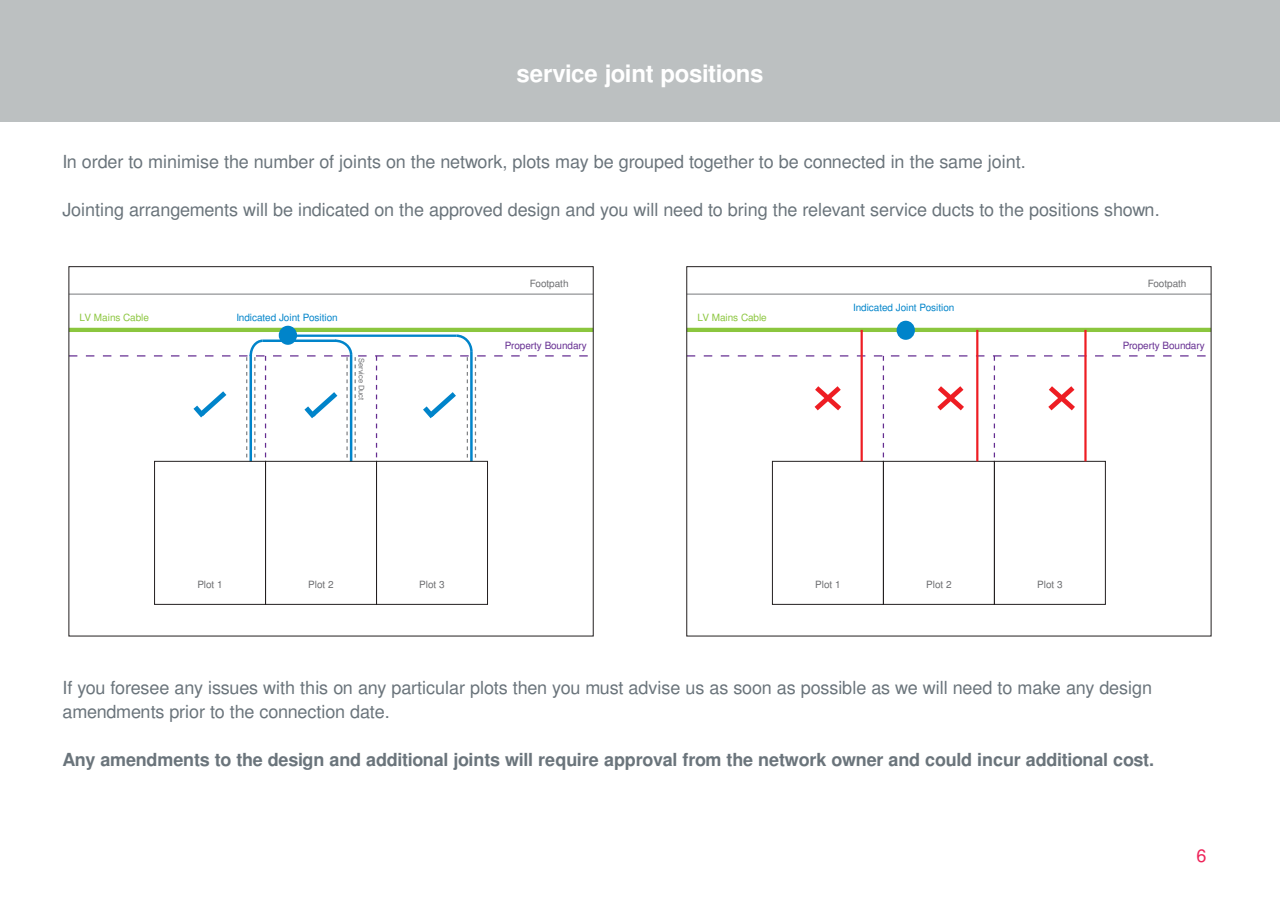
<style>
.page{position:relative;width:1280px;height:910px;background:#fff}
.page>*{position:absolute;margin:0;border:0;box-sizing:border-box;transform-origin:0 0}
.t1{font:700 24px "Free Sans";letter-spacing:-.02em;color:#fff}
.t2{font:18px "Free Sans";letter-spacing:-.005em;color:#6a747b}
.t3{font:700 18px "Free Sans";letter-spacing:-.015em;color:#6a747b}
.t4{font:18px "Free Sans";color:#ee2359}
.t5{font:10.05px "Free Sans";color:#6c6d70}
.t6{font:10.05px "Free Sans";color:#0084ca}
.t7{font:10.05px "Free Sans";letter-spacing:-.01em;color:#652d91}
.t8{font:10.05px "Free Sans";color:#8bc63e}
.t9{font:7.5px "Free Sans";color:#6c6d70}
</style>
<div class="page">
<div style="left:0;top:0;width:1280px;height:121px;background:#bcc0c1"></div>
<hr style="left:69px;top:294px;width:524px;height:1px;background:#808285">
<hr style="left:69px;top:328px;width:524px;height:4px;background:#8bc63e">
<div style="left:154px;top:461px;width:112px;height:144px;border:1px solid #231f20"></div>
<div style="left:376px;top:461px;width:112px;height:144px;border:1px solid #231f20"></div>
<div style="left:265px;top:461px;width:112px;height:144px;border:1px solid #231f20"></div>
<svg style="left:69px;top:333px;width:524px;height:128px"></svg>
<div style="left:279px;top:326px;width:18px;height:19px;background:#0084ca;border-radius:50%"></div>
<hr style="left:687px;top:294px;width:524px;height:1px;background:#808285">
<hr style="left:687px;top:328px;width:524px;height:4px;background:#8bc63e">
<div style="left:772px;top:461px;width:112px;height:144px;border:1px solid #231f20"></div>
<div style="left:994px;top:461px;width:112px;height:144px;border:1px solid #231f20"></div>
<div style="left:883px;top:461px;width:112px;height:144px;border:1px solid #231f20"></div>
<hr style="left:1084px;top:330px;width:2px;height:131px;background:#ee1d23">
<hr style="left:860px;top:330px;width:3px;height:131px;background:#ee1d23">
<hr style="left:976px;top:330px;width:2px;height:131px;background:#ee1d23">
<svg style="left:687px;top:355px;width:524px;height:106px"></svg>
<div style="left:897px;top:321px;width:18px;height:19px;background:#0084ca;border-radius:50%"></div>
<p class="t1" style="left:516px;top:56px;width:249px">service joint positions</p>
<p class="t2" style="left:63px;top:149px;width:965px">In order to minimise the number of joints on the network, plots may be grouped together to be connected in the same joint.</p>
<p class="t2" style="left:63px;top:197px;width:1099px">Jointing arrangements will be indicated on the approved design and you will need to bring the relevant service ducts to the positions shown.</p>
<p class="t8" style="left:80px;top:310px;width:71px">LV Mains Cable</p>
<p class="t6" style="left:236px;top:310px;width:103px">Indicated Joint Position</p>
<p class="t9" style="left:367px;top:358px;width:44px;rotate:90deg">Service Duct</p>
<p class="t5" style="left:530px;top:276px;width:40px">Footpath</p>
<p class="t7" style="left:505px;top:338px;width:83px">Property Boundary</p>
<p class="t5" style="left:197px;top:577px;width:27px">Plot 1</p>
<p class="t5" style="left:308px;top:577px;width:27px">Plot 2</p>
<p class="t5" style="left:419px;top:577px;width:27px">Plot 3</p>
<p class="t8" style="left:697px;top:310px;width:71px">LV Mains Cable</p>
<p class="t6" style="left:853px;top:301px;width:103px">Indicated Joint Position</p>
<p class="t5" style="left:1148px;top:276px;width:40px">Footpath</p>
<p class="t7" style="left:1123px;top:338px;width:83px">Property Boundary</p>
<p class="t5" style="left:815px;top:577px;width:27px">Plot 1</p>
<p class="t5" style="left:926px;top:577px;width:27px">Plot 2</p>
<p class="t5" style="left:1037px;top:577px;width:27px">Plot 3</p>
<p class="t2" style="left:63px;top:675px;width:1091px">If you foresee any issues with this on any particular plots then you must advise us as soon as possible as we will need to make any design</p>
<p class="t2" style="left:63px;top:699px;width:329px">amendments prior to the connection date.</p>
<p class="t3" style="left:63px;top:747px;width:1093px">Any amendments to the design and additional joints will require approval from the network owner and could incur additional cost.</p>
<p class="t4" style="left:1196px;top:843px;width:12px">6</p>
</div>
